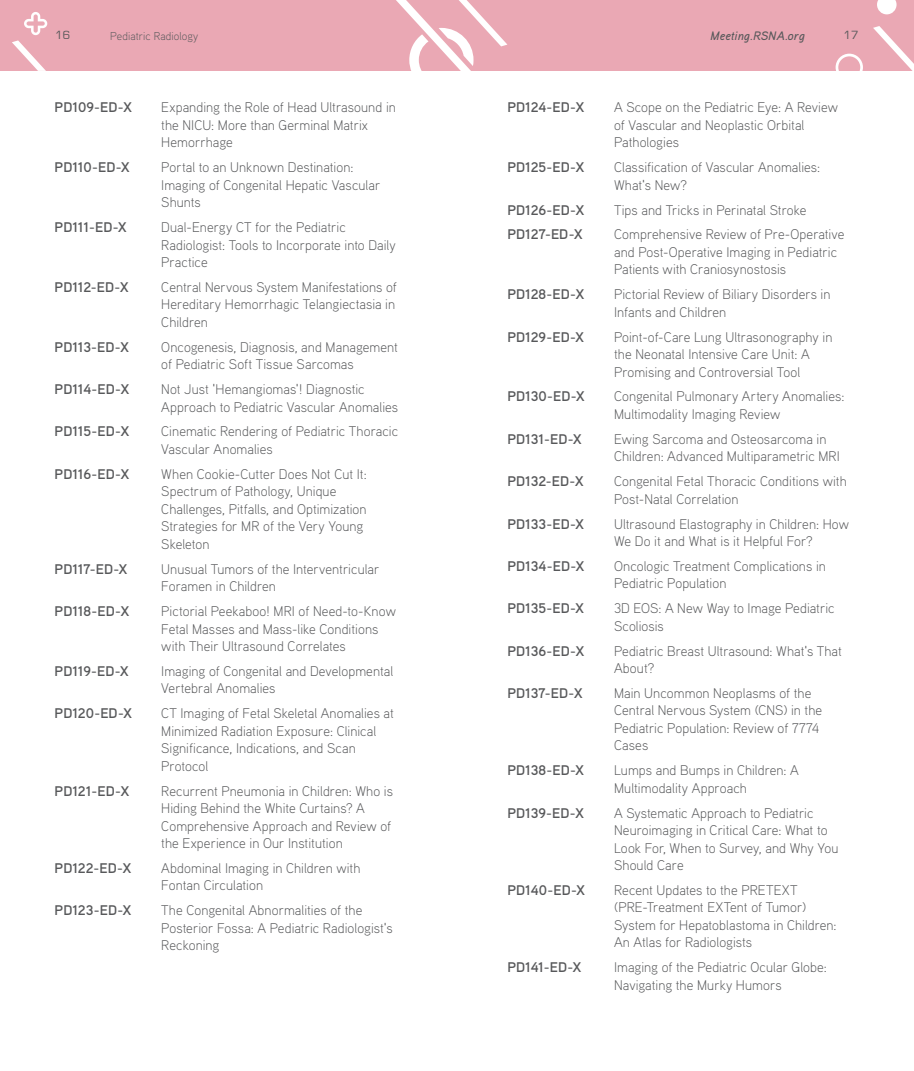
<style>
.page{position:relative;width:914px;height:1071px;background:#fff}
.page>*{position:absolute;margin:0;border:0;box-sizing:border-box;transform-origin:0 0}
.t1{font:300 14px/17.5px "Aaux Pro OT";letter-spacing:.005em;color:#57585a}
.t2{font:700 14px "Aaux Pro OT";color:#57585a}
.t3{font:italic 500 12.25px "Aaux Pro OT";letter-spacing:.005em;color:#57585a}
.t4{font:12.25px "Eurostile";color:#57585a}
.t5{font:300 11.38px "Aaux Pro OT";letter-spacing:.005em;color:#57585a}
</style>
<div class="page">
<div style="left:457px;top:0;width:457px;height:71px;background:#eaa8b4"></div>
<svg style="left:835px;top:54px;width:28px;height:17px"></svg>
<svg style="left:877px;top:0;width:19px;height:14px"></svg>
<svg style="left:873px;top:26px;width:41px;height:45px"></svg>
<div style="left:0;top:0;width:457px;height:71px;background:#eaa8b4"></div>
<svg style="left:396px;top:0;width:111px;height:71px"></svg>
<svg style="left:12px;top:12px;width:35px;height:59px"></svg>
<p class="t4" style="left:55px;top:29px;width:17px">16</p>
<p class="t5" style="left:110px;top:29px;width:90px">Pediatric Radiology</p>
<p class="t3" style="left:710px;top:27px;width:96px">Meeting.RSNA.org</p>
<p class="t4" style="left:843px;top:29px;width:17px">17</p>
<p class="t2" style="left:55px;top:99px;width:79px">PD109-ED-X</p>
<p class="t1" style="left:161px;top:98px;width:236px">Expanding the Role of Head Ultrasound in the NICU: More than Germinal Matrix<br>Hemorrhage</p>
<p class="t2" style="left:55px;top:158px;width:77px">PD110-ED-X</p>
<p class="t1" style="left:161px;top:158px;width:220px">Portal to an Unknown Destination:<br>Imaging of Congenital Hepatic Vascular<br>Shunts</p>
<p class="t2" style="left:55px;top:218px;width:74px">PD111-ED-X</p>
<p class="t1" style="left:161px;top:218px;width:236px">Dual-Energy CT for the Pediatric<br>Radiologist: Tools to Incorporate into Daily<br>Practice</p>
<p class="t2" style="left:55px;top:278px;width:76px">PD112-ED-X</p>
<p class="t1" style="left:161px;top:278px;width:237px">Central Nervous System Manifestations of<br>Hereditary Hemorrhagic Telangiectasia in<br>Children</p>
<p class="t2" style="left:55px;top:338px;width:76px">PD113-ED-X</p>
<p class="t1" style="left:161px;top:338px;width:238px">Oncogenesis, Diagnosis, and Management of Pediatric Soft Tissue Sarcomas</p>
<p class="t2" style="left:55px;top:380px;width:76px">PD114-ED-X</p>
<p class="t1" style="left:161px;top:380px;width:238px">Not Just 'Hemangiomas'! Diagnostic<br>Approach to Pediatric Vascular Anomalies</p>
<p class="t2" style="left:55px;top:423px;width:76px">PD115-ED-X</p>
<p class="t1" style="left:161px;top:422px;width:238px">Cinematic Rendering of Pediatric Thoracic<br>Vascular Anomalies</p>
<p class="t2" style="left:55px;top:465px;width:76px">PD116-ED-X</p>
<p class="t1" style="left:161px;top:465px;width:207px">When Cookie-Cutter Does Not Cut It:<br>Spectrum of Pathology, Unique<br>Challenges, Pitfalls, and Optimization<br>Strategies for MR of the Very Young<br>Skeleton</p>
<p class="t2" style="left:55px;top:560px;width:75px">PD117-ED-X</p>
<p class="t1" style="left:161px;top:560px;width:220px">Unusual Tumors of the Interventricular<br>Foramen in Children</p>
<p class="t2" style="left:55px;top:602px;width:76px">PD118-ED-X</p>
<p class="t1" style="left:161px;top:602px;width:236px">Pictorial Peekaboo! MRI of Need-to-Know<br>Fetal Masses and Mass-like Conditions with Their Ultrasound Correlates</p>
<p class="t2" style="left:55px;top:662px;width:76px">PD119-ED-X</p>
<p class="t1" style="left:161px;top:662px;width:233px">Imaging of Congenital and Developmental<br>Vertebral Anomalies</p>
<p class="t2" style="left:55px;top:704px;width:79px">PD120-ED-X</p>
<p class="t1" style="left:161px;top:704px;width:234px">CT Imaging of Fetal Skeletal Anomalies at<br>Minimized Radiation Exposure: Clinical<br>Significance, Indications, and Scan<br>Protocol</p>
<p class="t2" style="left:55px;top:782px;width:76px">PD121-ED-X</p>
<p class="t1" style="left:161px;top:782px;width:233px">Recurrent Pneumonia in Children: Who is Hiding Behind the White Curtains? A Comprehensive Approach and Review of the Experience in Our Institution</p>
<p class="t2" style="left:55px;top:859px;width:78px">PD122-ED-X</p>
<p class="t1" style="left:161px;top:859px;width:201px">Abdominal Imaging in Children with<br>Fontan Circulation</p>
<p class="t2" style="left:55px;top:901px;width:78px">PD123-ED-X</p>
<p class="t1" style="left:161px;top:901px;width:233px">The Congenital Abnormalities of the<br>Posterior Fossa: A Pediatric Radiologist's<br>Reckoning</p>
<p class="t2" style="left:507px;top:99px;width:79px">PD124-ED-X</p>
<p class="t1" style="left:614px;top:98px;width:225px">A Scope on the Pediatric Eye: A Review of Vascular and Neoplastic Orbital<br>Pathologies</p>
<p class="t2" style="left:507px;top:158px;width:79px">PD125-ED-X</p>
<p class="t1" style="left:614px;top:158px;width:208px">Classification of Vascular Anomalies:<br>What's New?</p>
<p class="t2" style="left:507px;top:201px;width:79px">PD126-ED-X</p>
<p class="t1" style="left:614px;top:201px;width:194px">Tips and Tricks in Perinatal Stroke</p>
<p class="t2" style="left:507px;top:226px;width:77px">PD127-ED-X</p>
<p class="t1" style="left:614px;top:225px;width:232px">Comprehensive Review of Pre-Operative and Post-Operative Imaging in Pediatric<br>Patients with Craniosynostosis</p>
<p class="t2" style="left:507px;top:285px;width:78px">PD128-ED-X</p>
<p class="t1" style="left:614px;top:285px;width:218px">Pictorial Review of Biliary Disorders in<br>Infants and Children</p>
<p class="t2" style="left:507px;top:328px;width:78px">PD129-ED-X</p>
<p class="t1" style="left:614px;top:328px;width:220px">Point-of-Care Lung Ultrasonography in the Neonatal Intensive Care Unit: A<br>Promising and Controversial Tool</p>
<p class="t2" style="left:507px;top:388px;width:79px">PD130-ED-X</p>
<p class="t1" style="left:614px;top:387px;width:232px">Congenital Pulmonary Artery Anomalies:<br>Multimodality Imaging Review</p>
<p class="t2" style="left:507px;top:430px;width:76px">PD131-ED-X</p>
<p class="t1" style="left:614px;top:430px;width:227px">Ewing Sarcoma and Osteosarcoma in<br>Children: Advanced Multiparametric MRI</p>
<p class="t2" style="left:507px;top:472px;width:78px">PD132-ED-X</p>
<p class="t1" style="left:614px;top:472px;width:234px">Congenital Fetal Thoracic Conditions with<br>Post-Natal Correlation</p>
<p class="t2" style="left:507px;top:515px;width:78px">PD133-ED-X</p>
<p class="t1" style="left:614px;top:514px;width:236px">Ultrasound Elastography in Children: How<br>We Do it and What is it Helpful For?</p>
<p class="t2" style="left:507px;top:557px;width:79px">PD134-ED-X</p>
<p class="t1" style="left:614px;top:557px;width:213px">Oncologic Treatment Complications in<br>Pediatric Population</p>
<p class="t2" style="left:507px;top:599px;width:78px">PD135-ED-X</p>
<p class="t1" style="left:614px;top:599px;width:222px">3D EOS: A New Way to Image Pediatric<br>Scoliosis</p>
<p class="t2" style="left:507px;top:642px;width:78px">PD136-ED-X</p>
<p class="t1" style="left:614px;top:642px;width:229px">Pediatric Breast Ultrasound: What's That<br>About?</p>
<p class="t2" style="left:507px;top:684px;width:77px">PD137-ED-X</p>
<p class="t1" style="left:614px;top:684px;width:210px">Main Uncommon Neoplasms of the<br>Central Nervous System (CNS) in the<br>Pediatric Population: Review of 7774<br>Cases</p>
<p class="t2" style="left:507px;top:761px;width:78px">PD138-ED-X</p>
<p class="t1" style="left:614px;top:761px;width:186px">Lumps and Bumps in Children: A<br>Multimodality Approach</p>
<p class="t2" style="left:507px;top:804px;width:78px">PD139-ED-X</p>
<p class="t1" style="left:614px;top:804px;width:226px">A Systematic Approach to Pediatric<br>Neuroimaging in Critical Care: What to<br>Look For, When to Survey, and Why You<br>Should Care</p>
<p class="t2" style="left:507px;top:881px;width:79px">PD140-ED-X</p>
<p class="t1" style="left:614px;top:881px;width:224px">Recent Updates to the PRETEXT (PRE-Treatment EXTent of Tumor)<br>System for Hepatoblastoma in Children:<br>An Atlas for Radiologists</p>
<p class="t2" style="left:507px;top:958px;width:76px">PD141-ED-X</p>
<p class="t1" style="left:614px;top:958px;width:214px">Imaging of the Pediatric Ocular Globe:<br>Navigating the Murky Humors</p>
</div>
